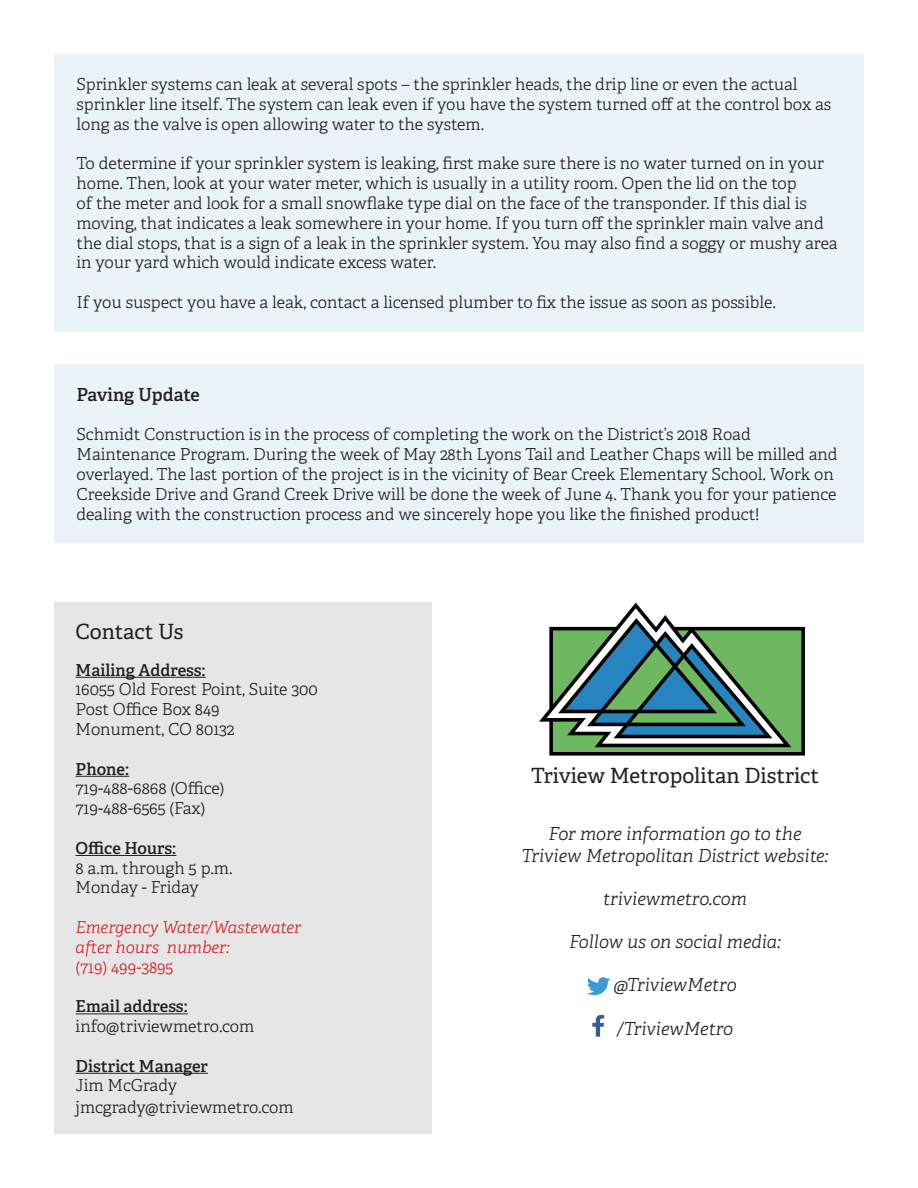
<style>
.page{position:relative;width:918px;height:1188px;background:#fff}
.page>*{position:absolute;margin:0;border:0;box-sizing:border-box;transform-origin:0 0}
.t1{font:21px "Adelle";color:#231f20}
.t2{font:italic 300 18px "Adelle";color:#231f20}
.t3{font:600 18px "Adelle";letter-spacing:-.005em;color:#231f20}
.t4{font:300 16.5px/19.8px "Adelle";color:#231f20}
.t5{font:600 16.5px "Adelle";color:#231f20}
.t6{font:italic 300 16.5px "Adelle";color:#d1232a}
.t7{font:300 16.5px "Adelle";letter-spacing:-.02em;color:#d1232a}
</style>
<div class="page">
<div style="left:54px;top:603px;width:378px;height:531px;background:#e6e6e6"></div>
<svg style="left:539px;top:603px;width:266px;height:153px"></svg>
<div style="left:54px;top:365px;width:810px;height:178px;background:#e9f3f8"></div>
<div style="left:54px;top:54px;width:810px;height:278px;background:#e9f3f8"></div>
<hr style="left:76px;top:677px;width:130px;height:1px;background:#231f20">
<hr style="left:76px;top:776px;width:53px;height:1px;background:#231f20">
<hr style="left:76px;top:855px;width:100px;height:1px;background:#231f20">
<hr style="left:76px;top:1013px;width:112px;height:1px;background:#231f20">
<hr style="left:76px;top:1073px;width:132px;height:1px;background:#231f20">
<svg style="left:592px;top:1015px;width:12px;height:22px"></svg>
<svg style="left:587px;top:977px;width:23px;height:18px"></svg>
<p class="t4" style="left:76px;top:75px;width:756px">Sprinkler systems can leak at several spots – the sprinkler heads, the drip line or even the actual sprinkler line itself. The system can leak even if you have the system turned off at the control box as long as the valve is open allowing water to the system.</p>
<p class="t4" style="left:76px;top:154px;width:763px">To determine if your sprinkler system is leaking, first make sure there is no water turned on in your home. Then, look at your water meter, which is usually in a utility room. Open the lid on the top<br>of the meter and look for a small snowflake type dial on the face of the transponder. If this dial is moving, that indicates a leak somewhere in your home. If you turn off the sprinkler main valve and the dial stops, that is a sign of a leak in the sprinkler system. You may also find a soggy or mushy area in your yard which would indicate excess water.</p>
<p class="t4" style="left:76px;top:293px;width:701px">If you suspect you have a leak, contact a licensed plumber to fix the issue as soon as possible.</p>
<p class="t3" style="left:76px;top:383px;width:125px">Paving Update</p>
<p class="t4" style="left:76px;top:425px;width:763px">Schmidt Construction is in the process of completing the work on the District’s 2018 Road Maintenance Program. During the week of May 28th Lyons Tail and Leather Chaps will be milled and overlayed. The last portion of the project is in the vicinity of Bear Creek Elementary School. Work on Creekside Drive and Grand Creek Drive will be done the week of June 4. Thank you for your patience dealing with the construction process and we sincerely hope you like the finished product!</p>
<p class="t1" style="left:76px;top:619px;width:109px">Contact Us</p>
<p class="t5" style="left:76px;top:659px;width:132px">Mailing Address:</p>
<p class="t4" style="left:76px;top:680px;width:244px">16055 Old Forest Point, Suite 300</p>
<p class="t4" style="left:76px;top:700px;width:146px">Post Office Box 849</p>
<p class="t4" style="left:76px;top:720px;width:160px">Monument, CO 80132</p>
<p class="t5" style="left:76px;top:758px;width:55px">Phone:</p>
<p class="t4" style="left:76px;top:779px;width:150px">719-488-6868 (Office)</p>
<p class="t4" style="left:76px;top:799px;width:131px">719-488-6565 (Fax)</p>
<p class="t5" style="left:76px;top:838px;width:102px">Office Hours:</p>
<p class="t4" style="left:76px;top:858px;width:158px">8 a.m. through 5 p.m.</p>
<p class="t4" style="left:76px;top:878px;width:125px">Monday - Friday</p>
<p class="t6" style="left:76px;top:917px;width:227px">Emergency Water/Wastewater</p>
<p class="t6" style="left:76px;top:937px;width:156px">after hours number:</p>
<p class="t7" style="left:76px;top:957px;width:99px">(719) 499-3895</p>
<p class="t5" style="left:76px;top:996px;width:114px">Email address:</p>
<p class="t4" style="left:76px;top:1017px;width:180px">info@triviewmetro.com</p>
<p class="t5" style="left:76px;top:1055px;width:134px">District Manager</p>
<p class="t4" style="left:76px;top:1076px;width:103px">Jim McGrady</p>
<p class="t4" style="left:76px;top:1098px;width:219px">jmcgrady@triviewmetro.com</p>
<p class="t1" style="left:531px;top:763px;width:289px">Triview Metropolitan District</p>
<p class="t2" style="left:548px;top:823px;width:255px">For more information go to the</p>
<p class="t2" style="left:522px;top:844px;width:308px">Triview Metropolitan District website:</p>
<p class="t2" style="left:603px;top:888px;width:145px">triviewmetro.com</p>
<p class="t2" style="left:569px;top:931px;width:213px">Follow us on social media:</p>
<p class="t2" style="left:613px;top:974px;width:125px">@TriviewMetro</p>
<p class="t2" style="left:617px;top:1017px;width:118px">/TriviewMetro</p>
</div>
